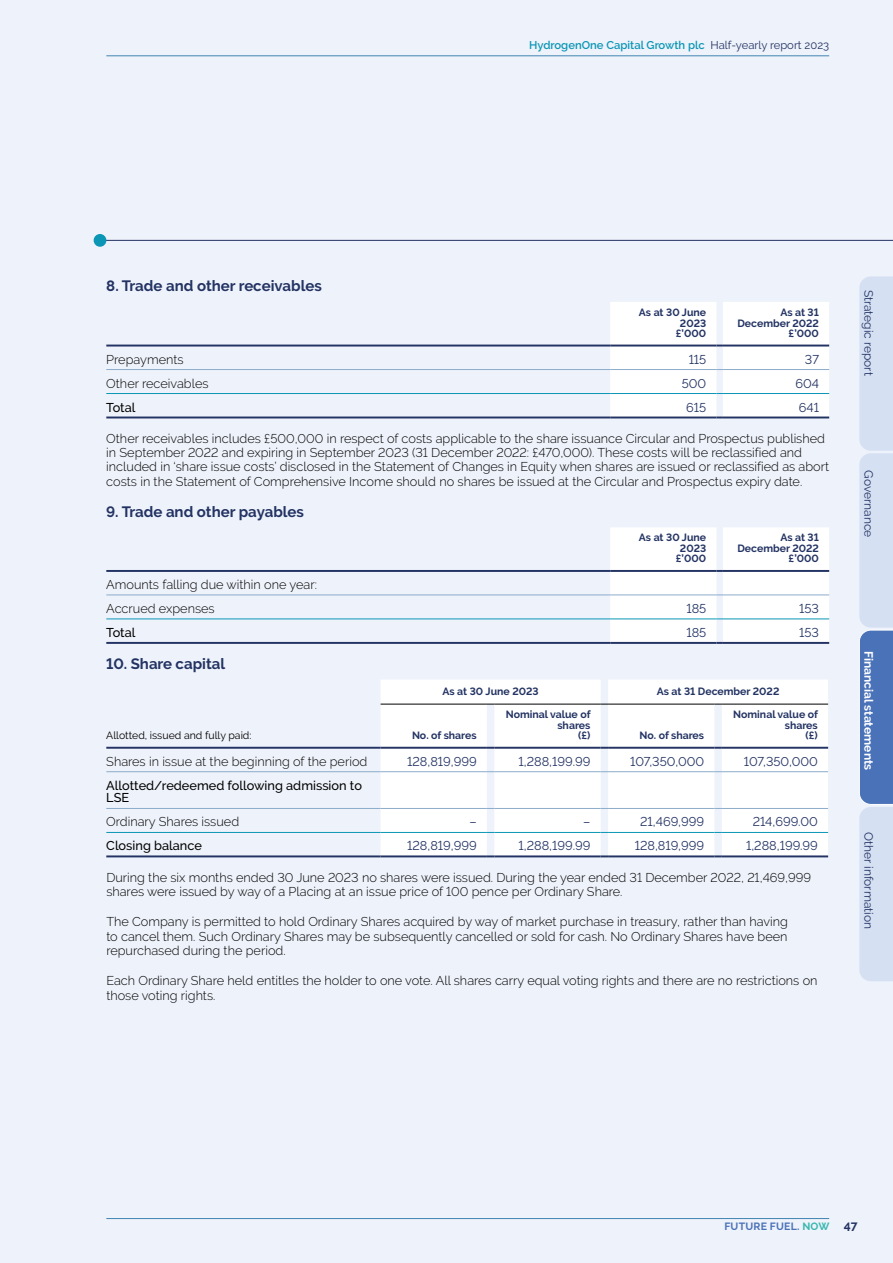
<style>
.page{position:relative;width:893px;height:1263px;background:#eef2fa}
.page>*{position:absolute;margin:0;border:0;box-sizing:border-box;transform-origin:0 0}
.t1{font:700 15px "Raleway";color:#233363}
.t2{font:300 12.75px/14.2px "Raleway";color:#000}
.t3{font:12.75px "Raleway";color:#233363}
.t4{font:500 12.75px/12.8px "Raleway";color:#000}
.t5{font:12px "Raleway";color:#233363}
.t6{font:700 12px "Raleway";color:#fff}
.t7{font:600 11.25px "Raleway";color:#0b96b5}
.t8{font:700 10.5px/10.5px "Raleway";color:#233363;text-align:right}
.t9{font:10.5px "Raleway";color:#000}
.t10{font:700 10.5px "Raleway";letter-spacing:.02em;color:#4a72b8}
.s1{font-weight:400;color:#233363}
.s2{color:#37b7af}
.s3{font-size:12px;color:#233363}
</style>
<div class="page">
<hr style="left:106px;top:56px;width:723px;height:1px;background:#4186b2">
<hr style="left:102px;top:240px;width:791px;height:1px;background:#233363">
<div style="left:94px;top:234px;width:12px;height:13px;background:#0b96b5;border-radius:50%"></div>
<hr style="left:106px;top:1218px;width:723px;height:1px;background:#4186b2">
<svg style="left:859px;top:276px;width:34px;height:705px;background:#b5c6e5"></svg>
<hr style="left:106px;top:393px;width:504px;height:1px;background:#0b96b5">
<hr style="left:106px;top:416px;width:504px;height:2px;background:#233363">
<hr style="left:106px;top:345px;width:504px;height:1px;background:#233363">
<hr style="left:106px;top:369px;width:504px;height:1px;background:#8caccb">
<svg style="left:610px;top:302px;width:219px;height:116px;background:#f5f7f9"></svg>
<hr style="left:723px;top:345px;width:106px;height:1px;background:#233363">
<hr style="left:106px;top:618px;width:504px;height:1px;background:#0b96b5">
<hr style="left:106px;top:642px;width:504px;height:2px;background:#233363">
<hr style="left:106px;top:570px;width:504px;height:2px;background:#233363">
<hr style="left:106px;top:595px;width:504px;height:1px;background:#8caccb">
<svg style="left:610px;top:527px;width:219px;height:117px;background:#f5f7f9"></svg>
<hr style="left:723px;top:570px;width:106px;height:2px;background:#233363">
<div style="left:381px;top:680px;width:447px;height:175px;background:#fff"></div>
<hr style="left:381px;top:704px;width:106px;height:1px;background:#000">
<hr style="left:494px;top:704px;width:107px;height:1px;background:#000">
<hr style="left:608px;top:704px;width:106px;height:1px;background:#000">
<hr style="left:722px;top:704px;width:106px;height:1px;background:#000">
<hr style="left:106px;top:747px;width:275px;height:2px;background:#233363">
<hr style="left:381px;top:747px;width:106px;height:2px;background:#233363">
<svg style="left:487px;top:747px;width:7px;height:2px"></svg>
<hr style="left:494px;top:747px;width:107px;height:2px;background:#233363">
<svg style="left:601px;top:747px;width:7px;height:2px"></svg>
<hr style="left:608px;top:747px;width:106px;height:2px;background:#233363">
<svg style="left:714px;top:747px;width:8px;height:2px"></svg>
<hr style="left:722px;top:747px;width:106px;height:2px;background:#233363">
<hr style="left:106px;top:771px;width:275px;height:1px;background:#8caccb">
<hr style="left:381px;top:771px;width:106px;height:1px;background:#8caccb">
<hr style="left:494px;top:771px;width:107px;height:1px;background:#8caccb">
<hr style="left:608px;top:771px;width:106px;height:1px;background:#8caccb">
<hr style="left:722px;top:771px;width:106px;height:1px;background:#8caccb">
<hr style="left:106px;top:808px;width:275px;height:1px;background:#8caccb">
<hr style="left:381px;top:808px;width:106px;height:1px;background:#8caccb">
<hr style="left:494px;top:808px;width:107px;height:1px;background:#8caccb">
<hr style="left:608px;top:808px;width:106px;height:1px;background:#8caccb">
<hr style="left:722px;top:808px;width:106px;height:1px;background:#8caccb">
<hr style="left:106px;top:832px;width:275px;height:1px;background:#0b96b5">
<hr style="left:381px;top:832px;width:106px;height:1px;background:#0b96b5">
<hr style="left:494px;top:832px;width:107px;height:1px;background:#0b96b5">
<hr style="left:608px;top:832px;width:106px;height:1px;background:#0b96b5">
<hr style="left:722px;top:832px;width:106px;height:1px;background:#0b96b5">
<hr style="left:106px;top:855px;width:275px;height:2px;background:#233363">
<hr style="left:381px;top:855px;width:106px;height:2px;background:#233363">
<svg style="left:487px;top:855px;width:7px;height:2px"></svg>
<hr style="left:494px;top:855px;width:107px;height:2px;background:#233363">
<svg style="left:601px;top:855px;width:7px;height:2px"></svg>
<hr style="left:608px;top:855px;width:106px;height:2px;background:#233363">
<svg style="left:714px;top:855px;width:8px;height:2px"></svg>
<hr style="left:722px;top:855px;width:106px;height:2px;background:#233363">
<p class="t7" style="left:529px;top:38px;width:302px">HydrogenOne Capital Growth plc <span class="s1">Half-yearly report 2023</span></p>
<p class="t1" style="left:106px;top:278px;width:217px">8. Trade and other receivables</p>
<p class="t8" style="left:639px;top:307px;width:69px">As at 30 June<br>2023<br>£’000</p>
<p class="t8" style="left:737px;top:307px;width:83px">As at 31<br>December 2022 £’000</p>
<p class="t2" style="left:106px;top:352px;width:79px">Prepayments</p>
<p class="t3" style="left:689px;top:352px;width:19px">115</p>
<p class="t3" style="left:805px;top:352px;width:16px">37</p>
<p class="t2" style="left:106px;top:376px;width:104px">Other receivables</p>
<p class="t3" style="left:682px;top:376px;width:26px">500</p>
<p class="t3" style="left:795px;top:376px;width:25px">604</p>
<p class="t4" style="left:106px;top:401px;width:31px">Total</p>
<p class="t3" style="left:686px;top:400px;width:22px">615</p>
<p class="t3" style="left:799px;top:400px;width:22px">641</p>
<p class="t2" style="left:106px;top:431px;width:724px">Other receivables includes £500,000 in respect of costs applicable to the share issuance Circular and Prospectus published in September 2022 and expiring in September 2023 (31 December 2022: £470,000). These costs will be reclassified and included in ‘share issue costs’ disclosed in the Statement of Changes in Equity when shares are issued or reclassified as abort costs in the Statement of Comprehensive Income should no shares be issued at the Circular and Prospectus expiry date.</p>
<p class="t1" style="left:106px;top:503px;width:199px">9. Trade and other payables</p>
<p class="t8" style="left:639px;top:532px;width:69px">As at 30 June<br>2023<br>£’000</p>
<p class="t8" style="left:737px;top:532px;width:83px">As at 31<br>December 2022 £’000</p>
<p class="t2" style="left:106px;top:572px;width:212px;line-height:24px">Amounts falling due within one year:<br>Accrued expenses</p>
<p class="t3" style="left:686px;top:601px;width:21px">185</p>
<p class="t3" style="left:799px;top:601px;width:21px">153</p>
<p class="t4" style="left:106px;top:626px;width:31px">Total</p>
<p class="t3" style="left:686px;top:625px;width:21px">185</p>
<p class="t3" style="left:799px;top:625px;width:21px">153</p>
<p class="t1" style="left:106px;top:655px;width:120px">10. Share capital</p>
<p class="t8" style="left:443px;top:686px;width:98px">As at 30 June 2023</p>
<p class="t8" style="left:657px;top:686px;width:124px">As at 31 December 2022</p>
<p class="t9" style="left:106px;top:729px;width:147px">Allotted, issued and fully paid:</p>
<p class="t8" style="left:412px;top:730px;width:66px">No. of shares</p>
<p class="t8" style="left:506px;top:709px;width:86px">Nominal value of shares<br>(£)</p>
<p class="t8" style="left:733px;top:709px;width:86px">Nominal value of shares<br>(£)</p>
<p class="t8" style="left:639px;top:730px;width:66px">No. of shares</p>
<p class="t2" style="left:106px;top:754px;width:263px">Shares in issue at the beginning of the period</p>
<p class="t3" style="left:407px;top:754px;width:71px">128,819,999</p>
<p class="t3" style="left:519px;top:754px;width:73px">1,288,199.99</p>
<p class="t3" style="left:630px;top:754px;width:76px">107,350,000</p>
<p class="t3" style="left:744px;top:754px;width:76px">107,350,000</p>
<p class="t4" style="left:106px;top:779px;width:257px">Allotted/redeemed following admission to<br>LSE</p>
<p class="t2" style="left:106px;top:815px;width:134px">Ordinary Shares issued</p>
<p class="t3" style="left:469px;top:814px;width:9px">–</p>
<p class="t3" style="left:583px;top:814px;width:9px">–</p>
<p class="t3" style="left:640px;top:814px;width:65px">21,469,999</p>
<p class="t3" style="left:753px;top:814px;width:67px">214,699.00</p>
<p class="t4" style="left:106px;top:839px;width:97px">Closing balance</p>
<p class="t3" style="left:407px;top:838px;width:71px">128,819,999</p>
<p class="t3" style="left:519px;top:838px;width:73px">1,288,199.99</p>
<p class="t3" style="left:635px;top:838px;width:71px">128,819,999</p>
<p class="t3" style="left:746px;top:838px;width:73px">1,288,199.99</p>
<p class="t2" style="left:106px;top:870px;width:706px">During the six months ended 30 June 2023 no shares were issued. During the year ended 31 December 2022, 21,469,999 shares were issued by way of a Placing at an issue price of 100 pence per Ordinary Share.</p>
<p class="t2" style="left:106px;top:915px;width:683px;text-align:justify">The Company is permitted to hold Ordinary Shares acquired by way of market purchase in treasury, rather than having to cancel them. Such Ordinary Shares may be subsequently cancelled or sold for cash. No Ordinary Shares have been repurchased during the period.</p>
<p class="t2" style="left:106px;top:974px;width:713px">Each Ordinary Share held entitles the holder to one vote. All shares carry equal voting rights and there are no restrictions on those voting rights.</p>
<p class="t5" style="left:876px;top:289px;width:88px;rotate:90deg">Strategic report</p>
<p class="t5" style="left:876px;top:470px;width:69px;rotate:90deg">Governance</p>
<p class="t6" style="left:875px;top:651px;width:121px;rotate:90deg">Financial statements</p>
<p class="t5" style="left:876px;top:832px;width:98px;rotate:90deg">Other information</p>
<p class="t10" style="left:724px;top:1220px;width:135px">FUTURE FUEL. <span class="s2">NOW</span> <span class="s3">47</span></p>
</div>
